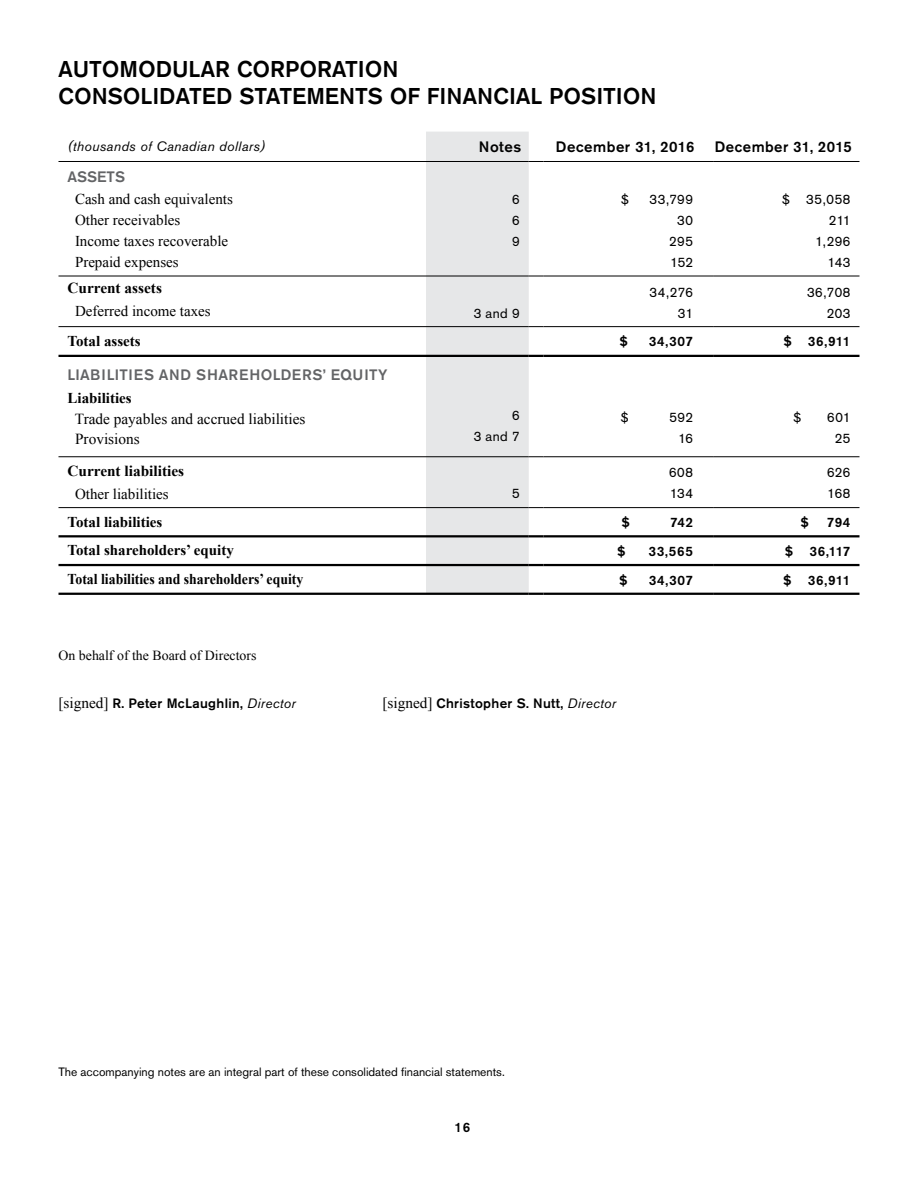
<style>
.page{position:relative;width:918px;height:1188px;background:#fff}
.page>*{position:absolute;margin:0;border:0;box-sizing:border-box;transform-origin:0 0}
.t1{font:700 22.5px/27px "Akzidenz Grotesk";letter-spacing:.025em;color:#000}
.t2{font:15.3px/20.9px "Times New Roman";color:#000}
.t3{font:700 15.3px "Times New Roman";color:#000}
.t4{font:15px/21.1px "Times New Roman";color:#000}
.t5{font:700 15px "Times New Roman";color:#000}
.t6{font:500 15px "Akzidenz Grotesk BE";letter-spacing:.025em;color:#636466}
.t7{font:700 15px "Times New Roman";color:#000;scale:.92 1}
.t8{font:500 15px "Akzidenz Grotesk BE";letter-spacing:.035em;color:#000}
.t9{font:13.8px "Times New Roman";color:#000}
.t10{font:500 13.5px "Akzidenz Grotesk BE";letter-spacing:.025em;color:#000}
.t11{font:13.5px/21.1px "Akzidenz Grotesk";letter-spacing:.04em;color:#000;text-align:right}
.t12{font:italic 13.5px "Akzidenz Grotesk BE";letter-spacing:.025em;color:#000}
.t13{font:12px "Akzidenz Grotesk BE";color:#000}
.s1{font-family:"Times New Roman";font-weight:400;font-size:15.3px}
.s2{font-weight:400;font-style:italic}
</style>
<div class="page">
<div style="left:426px;top:132px;width:103px;height:461px;background:#e6e7e8"></div>
<hr style="left:58px;top:161px;width:368px;height:1px;background:#000">
<hr style="left:426px;top:161px;width:103px;height:1px;background:#000">
<svg style="left:529px;top:161px;width:14px;height:1px"></svg>
<hr style="left:543px;top:161px;width:159px;height:1px;background:#000">
<svg style="left:702px;top:161px;width:12px;height:1px"></svg>
<hr style="left:714px;top:161px;width:145px;height:1px;background:#000">
<hr style="left:58px;top:276px;width:368px;height:1px;background:#000">
<hr style="left:426px;top:276px;width:103px;height:1px;background:#000">
<svg style="left:529px;top:276px;width:14px;height:1px"></svg>
<hr style="left:543px;top:276px;width:159px;height:1px;background:#000">
<svg style="left:702px;top:276px;width:12px;height:1px"></svg>
<hr style="left:714px;top:276px;width:145px;height:1px;background:#000">
<hr style="left:58px;top:326px;width:368px;height:1px;background:#000">
<hr style="left:426px;top:326px;width:103px;height:1px;background:#000">
<svg style="left:529px;top:326px;width:14px;height:1px"></svg>
<hr style="left:543px;top:326px;width:159px;height:1px;background:#000">
<svg style="left:702px;top:326px;width:12px;height:1px"></svg>
<hr style="left:714px;top:326px;width:145px;height:1px;background:#000">
<hr style="left:58px;top:355px;width:368px;height:2px;background:#000">
<hr style="left:426px;top:355px;width:103px;height:2px;background:#000">
<svg style="left:529px;top:355px;width:14px;height:2px"></svg>
<hr style="left:543px;top:355px;width:159px;height:2px;background:#000">
<svg style="left:702px;top:355px;width:12px;height:2px"></svg>
<hr style="left:714px;top:355px;width:145px;height:2px;background:#000">
<hr style="left:58px;top:456px;width:368px;height:1px;background:#000">
<hr style="left:426px;top:456px;width:103px;height:1px;background:#000">
<svg style="left:529px;top:456px;width:14px;height:1px"></svg>
<hr style="left:543px;top:456px;width:159px;height:1px;background:#000">
<svg style="left:702px;top:456px;width:12px;height:1px"></svg>
<hr style="left:714px;top:456px;width:145px;height:1px;background:#000">
<hr style="left:58px;top:507px;width:368px;height:1px;background:#000">
<hr style="left:426px;top:507px;width:103px;height:1px;background:#000">
<svg style="left:529px;top:507px;width:14px;height:1px"></svg>
<hr style="left:543px;top:507px;width:159px;height:1px;background:#000">
<svg style="left:702px;top:507px;width:12px;height:1px"></svg>
<hr style="left:714px;top:507px;width:145px;height:1px;background:#000">
<hr style="left:58px;top:593px;width:368px;height:2px;background:#000">
<hr style="left:426px;top:593px;width:103px;height:2px;background:#000">
<svg style="left:529px;top:593px;width:14px;height:2px"></svg>
<hr style="left:543px;top:593px;width:159px;height:2px;background:#000">
<svg style="left:702px;top:593px;width:12px;height:2px"></svg>
<hr style="left:714px;top:593px;width:145px;height:2px;background:#000">
<hr style="left:58px;top:535px;width:368px;height:2px;background:#000">
<hr style="left:426px;top:535px;width:103px;height:2px;background:#000">
<svg style="left:529px;top:535px;width:14px;height:2px"></svg>
<hr style="left:543px;top:535px;width:159px;height:2px;background:#000">
<svg style="left:702px;top:535px;width:12px;height:2px"></svg>
<hr style="left:714px;top:535px;width:145px;height:2px;background:#000">
<hr style="left:58px;top:564px;width:368px;height:2px;background:#000">
<hr style="left:426px;top:564px;width:103px;height:2px;background:#000">
<svg style="left:529px;top:564px;width:14px;height:2px"></svg>
<hr style="left:543px;top:564px;width:159px;height:2px;background:#000">
<svg style="left:702px;top:564px;width:12px;height:2px"></svg>
<hr style="left:714px;top:564px;width:145px;height:2px;background:#000">
<h1 class="t1" style="left:58px;top:56px;width:288px">AUTOMODULAR CORPORATION<br>CONSOLIDATED STATE</h1>
<h1 class="t1" style="left:307px;top:83px;width:34px">MENTS</h1>
<h1 class="t1" style="left:390px;top:83px;width:64px">OF FINAN</h1>
<h1 class="t1" style="left:493px;top:83px;width:28px">CIAL</h1>
<h1 class="t1" style="left:550px;top:83px;width:29px">POSITION</h1>
<p class="t12" style="left:68px;top:138px;width:199px">(thousands of Canadian dollars)</p>
<p class="t8" style="left:479px;top:138px;width:44px">Notes</p>
<p class="t8" style="left:556px;top:138px;width:140px">December 31, 2016</p>
<p class="t8" style="left:715px;top:138px;width:139px">December 31, 2015</p>
<p class="t6" style="left:68px;top:168px;width:59px">ASSETS</p>
<p class="t4" style="left:75px;top:188px;width:159px">Cash and cash equivalents<br>Other receivables<br>Income taxes recoverable<br>Prepaid expenses</p>
<p class="t11" style="left:512px;top:188px;width:9px;text-align:justify">6<br>6<br>9</p>
<p class="t11" style="left:621px;top:188px;width:9px">$</p>
<p class="t11" style="left:649px;top:188px;width:45px">33,799<br>30<br>295<br>152</p>
<p class="t11" style="left:782px;top:188px;width:70px">$ 35,058<br>211<br>1,296<br>143</p>
<p class="t3" style="left:68px;top:277px;width:96px">Current assets</p>
<p class="t4" style="left:75px;top:300px;width:137px">Deferred income taxes</p>
<p class="t11" style="left:474px;top:302px;width:48px">3 and 9</p>
<p class="t11" style="left:650px;top:281px;width:45px">34,276<br>31</p>
<p class="t11" style="left:807px;top:281px;width:45px">36,708<br>203</p>
<p class="t5" style="left:68px;top:330px;width:75px">Total assets</p>
<p class="t10" style="left:619px;top:333px;width:10px">$</p>
<p class="t10" style="left:649px;top:333px;width:46px">34,307</p>
<p class="t10" style="left:783px;top:333px;width:69px">$ 36,911</p>
<p class="t6" style="left:68px;top:366px;width:322px">LIABILITIES AND SHAREHOLDERS’ EQUITY</p>
<p class="t5" style="left:68px;top:387px;width:66px">Liabilities</p>
<p class="t2" style="left:75px;top:408px;width:232px">Trade payables and accrued liabilities<br>Provisions</p>
<p class="t11" style="left:474px;top:405px;width:48px">6<br>3 and 7</p>
<p class="t11" style="left:621px;top:407px;width:9px">$</p>
<p class="t11" style="left:669px;top:407px;width:25px">592<br>16</p>
<p class="t11" style="left:794px;top:407px;width:9px">$</p>
<p class="t11" style="left:827px;top:407px;width:25px;text-align:center">601<br>25</p>
<p class="t3" style="left:68px;top:460px;width:118px">Current liabilities</p>
<p class="t4" style="left:75px;top:483px;width:95px">Other liabilities</p>
<p class="t11" style="left:512px;top:482px;width:9px">5</p>
<p class="t11" style="left:669px;top:462px;width:25px;text-align:left">608<br>134</p>
<p class="t11" style="left:827px;top:462px;width:25px;text-align:left">626<br>168</p>
<p class="t5" style="left:67px;top:511px;width:96px">Total liabilities</p>
<p class="t10" style="left:621px;top:514px;width:10px">$</p>
<p class="t10" style="left:670px;top:514px;width:24px">742</p>
<p class="t10" style="left:801px;top:514px;width:10px">$</p>
<p class="t10" style="left:827px;top:514px;width:25px">794</p>
<p class="t5" style="left:67px;top:540px;width:168px">Total shareholders’ equity</p>
<p class="t10" style="left:617px;top:543px;width:10px">$</p>
<p class="t10" style="left:649px;top:543px;width:46px">33,565</p>
<p class="t10" style="left:785px;top:543px;width:67px">$ 36,117</p>
<p class="t7" style="left:67px;top:569px;width:258px">Total liabilities and shareholders’ equity</p>
<p class="t10" style="left:619px;top:572px;width:10px">$</p>
<p class="t10" style="left:649px;top:572px;width:46px">34,307</p>
<p class="t10" style="left:783px;top:572px;width:69px">$ 36,911</p>
<p class="t9" style="left:58px;top:646px;width:200px">On behalf of the Board of Directors</p>
<p class="t10" style="left:58px;top:695px;width:239px"><span class="s1">[signed]</span> R. Peter McLaughlin, <span class="s2">Director</span></p>
<p class="t10" style="left:382px;top:695px;width:235px"><span class="s1">[signed]</span> Christopher S. Nutt, <span class="s2">Director</span></p>
<p class="t13" style="left:58px;top:1065px;width:448px">The accompanying notes are an integral part of these consolidated financial statements.</p>
<p class="t10" style="left:454px;top:1119px;width:17px">16</p>
</div>
